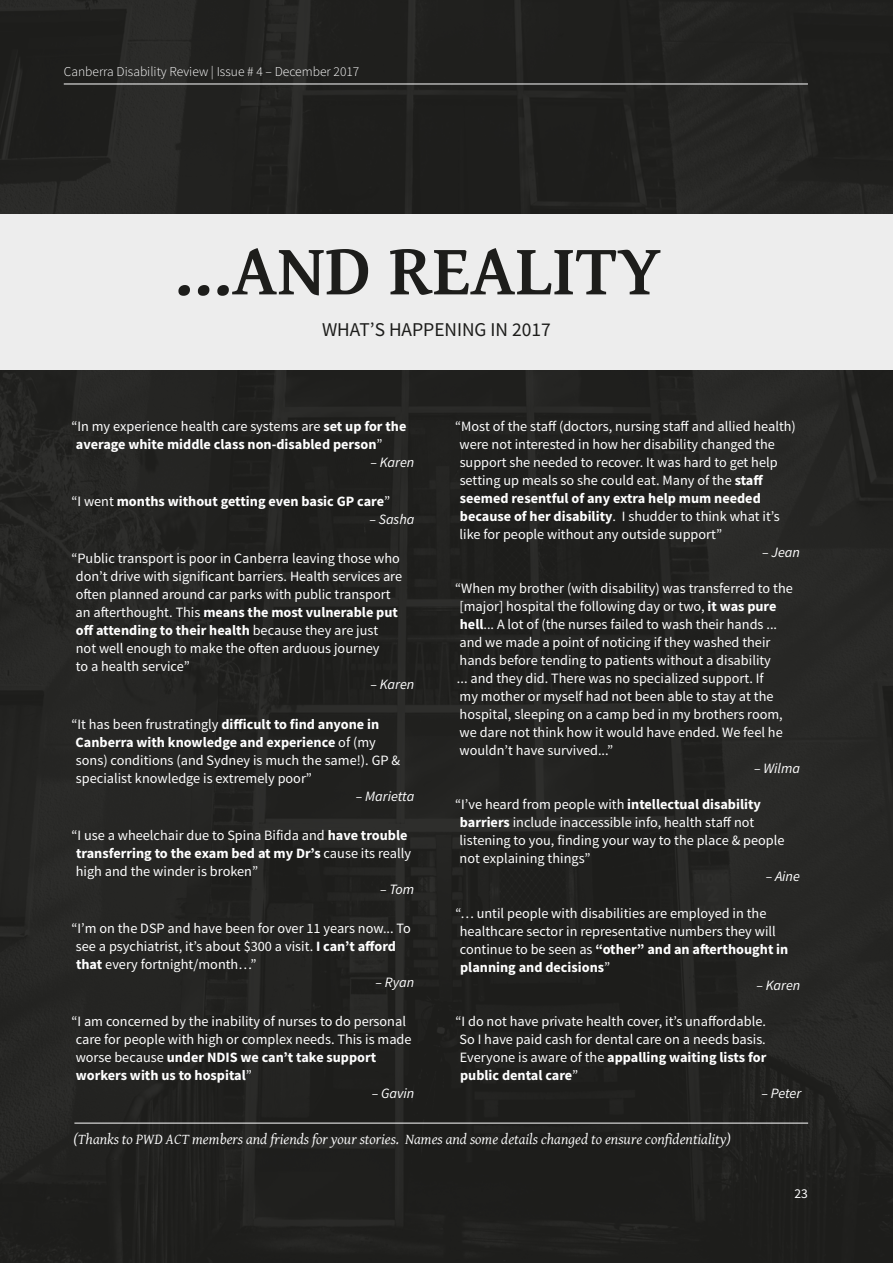
<style>
.page{position:relative;width:893px;height:1263px;background:#fff}
.page>*{position:absolute;margin:0;border:0;box-sizing:border-box;transform-origin:0 0}
.t1{font:700 72px "Gentium Basic";color:#1d1d1b}
.t2{font:19.5px "Source Sans Pro";color:#1d1d1b}
.t3{font:italic 15px "Gentium Basic";color:#fff}
.t4{font:14.25px/18px "Source Sans Pro";color:#fff}
.t5{font:700 14.25px/18px "Source Sans Pro";color:#fff}
.t6{font:italic 14.25px "Source Sans Pro";color:#fff}
.t7{font:300 13.5px "Source Sans Pro";color:#fff}
.t8{font:13.5px "Source Sans Pro";color:#fff}
.s1{font-weight:400}
.s2{font-weight:700}
</style>
<div class="page">
<img style="left:0;top:0;width:893px;height:1263px">
<hr style="left:64px;top:84px;width:744px;height:1px;background:#fff">
<div style="left:0;top:215px;width:893px;height:155px;background:#ededed"></div>
<hr style="left:74px;top:1123px;width:734px;height:1px;background:#fff">
<p class="t7" style="left:64px;top:63px;width:297px">Canberra Disability Review | Issue # 4 – December 2017</p>
<h1 class="t1" style="left:174px;top:217px;width:489px">...AND REALITY</h1>
<h2 class="t2" style="left:322px;top:317px;width:230px">WHAT’S HAPPENING IN 2017</h2>
<p class="t5" style="left:76px;top:417px;width:332px;text-indent:-4px"><span class="s1">“In my experience health care systems are</span> set up for the average white middle class non-disabled person<span class="s1">”</span></p>
<p class="t6" style="left:370px;top:453px;width:46px">– Karen</p>
<p class="t5" style="left:71px;top:492px;width:320px"><span class="s1">“I went</span> months without getting even basic GP care<span class="s1">”</span></p>
<p class="t6" style="left:369px;top:510px;width:46px">– Sasha</p>
<p class="t4" style="left:71px;top:550px;width:332px">“Public transport is poor in Canberra leaving those who don’t drive with significant barriers. Health services are often planned around car parks with public transport an afterthought. This <span class="s2">means the most vulnerable put off attending to their health</span> because they are just<br>not well enough to make the often arduous journey<br>to a health service”</p>
<p class="t6" style="left:370px;top:676px;width:46px">– Karen</p>
<p class="t4" style="left:71px;top:715px;width:330px">“It has been frustratingly <span class="s2">difficult to find anyone in Canberra with knowledge and experience</span> of (my sons) conditions (and Sydney is much the same!). GP &amp; specialist knowledge is extremely poor”</p>
<p class="t6" style="left:356px;top:787px;width:60px">– Marietta</p>
<p class="t4" style="left:76px;top:826px;width:337px;text-indent:-4px">“I use a wheelchair due to Spina Bifida and <span class="s2">have trouble transferring to the exam bed at my Dr’s</span> cause its really high and the winder is broken”</p>
<p class="t6" style="left:380px;top:880px;width:36px">– Tom</p>
<p class="t4" style="left:76px;top:919px;width:337px;text-indent:-4px">“I’m on the DSP and have been for over 11 years now... To see a psychiatrist, it’s about $300 a visit. <span class="s2">I can’t afford that</span> every fortnight/month…”</p>
<p class="t6" style="left:376px;top:973px;width:40px">– Ryan</p>
<p class="t4" style="left:76px;top:1012px;width:337px;text-indent:-4px">“I am concerned by the inability of nurses to do personal care for people with high or complex needs. This is made worse because <span class="s2">under NDIS we can’t take support workers with us to hospital</span>”</p>
<p class="t6" style="left:372px;top:1084px;width:44px">– Gavin</p>
<p class="t4" style="left:460px;top:418px;width:338px;text-indent:-4px">“Most of the staff (doctors, nursing staff and allied health) were not interested in how her disability changed the support she needed to recover. It was hard to get help setting up meals so she could eat. Many of the <span class="s2">staff seemed resentful of any extra help mum needed because of her disability</span>. I shudder to think what it’s like for people without any outside support”</p>
<p class="t6" style="left:762px;top:543px;width:39px">– Jean</p>
<p class="t4" style="left:455px;top:580px;width:339px">“When my brother (with disability) was transferred to the [major] hospital the following day or two, <span class="s2">it was pure hell</span>... A lot of (the nurses failed to wash their hands ... and we made a point of noticing if they washed their hands before tending to patients without a disability<br>... and they did. There was no specialized support. If<br>my mother or myself had not been able to stay at the hospital, sleeping on a camp bed in my brothers room, we dare not think how it would have ended. We feel he wouldn’t have survived...”</p>
<p class="t6" style="left:754px;top:759px;width:48px">– Wilma</p>
<p class="t4" style="left:460px;top:796px;width:326px;text-indent:-4px">“I’ve heard from people with <span class="s2">intellectual disability barriers</span> include inaccessible info, health staff not listening to you, finding your way to the place &amp; people not explaining things”</p>
<p class="t6" style="left:766px;top:868px;width:36px">– Aine</p>
<p class="t4" style="left:460px;top:904px;width:330px;text-indent:-4px">“… until people with disabilities are employed in the healthcare sector in representative numbers they will continue to be seen as <span class="s2">“other” and an afterthought in planning and decisions</span>”</p>
<p class="t6" style="left:756px;top:976px;width:46px">– Karen</p>
<p class="t4" style="left:455px;top:1012px;width:312px;text-align:justify">“I do not have private health cover, it’s unaffordable.<br>So I have paid cash for dental care on a needs basis.<br>Everyone is aware of the <span class="s2">appalling waiting lists for public dental care</span>”</p>
<p class="t6" style="left:762px;top:1084px;width:41px">– Peter</p>
<p class="t3" style="left:73px;top:1128px;width:659px">(Thanks to PWD ACT members and friends for your stories. Names and some details changed to ensure confidentiality)</p>
<p class="t8" style="left:794px;top:1185px;width:15px">23</p>
</div>
